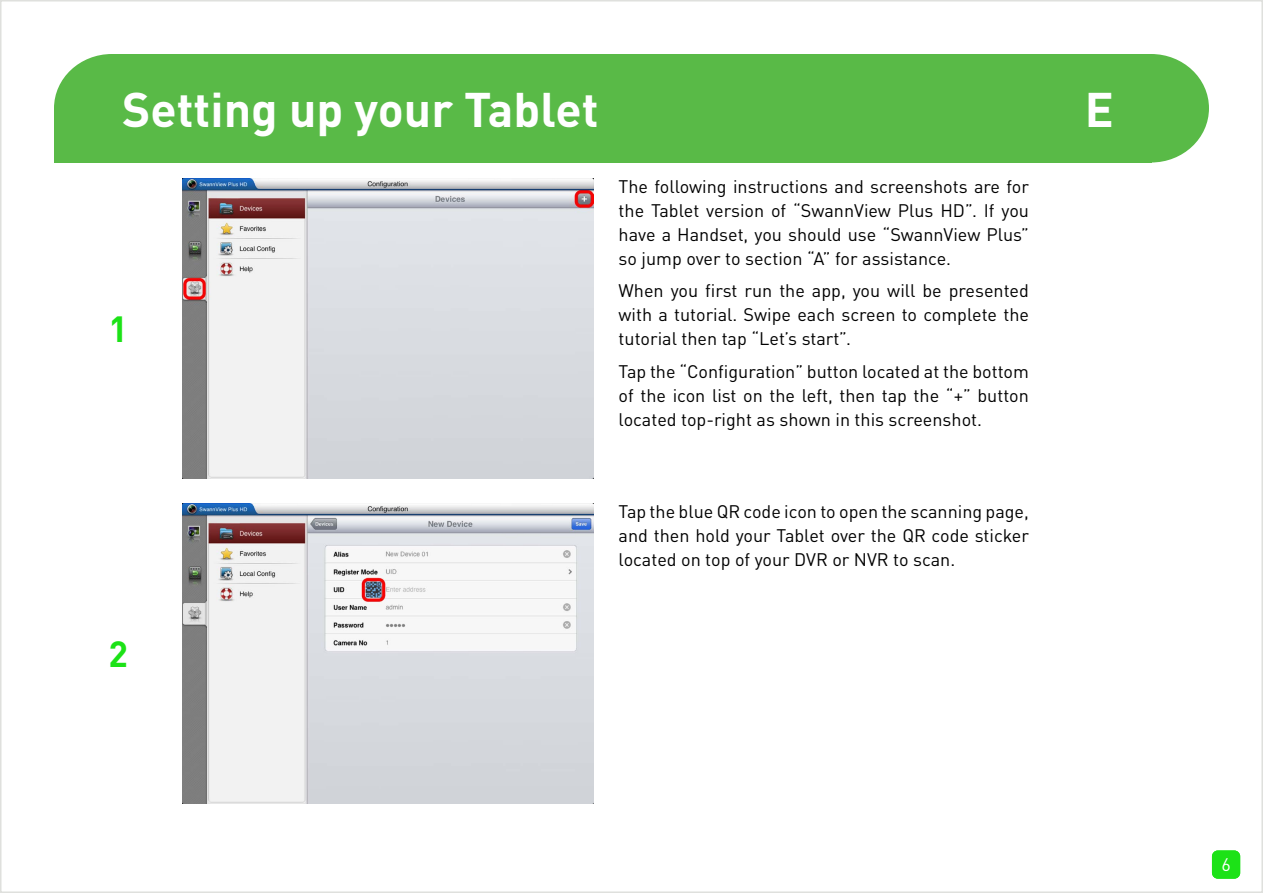
<style>
.page{position:relative;width:1263px;height:893px;background:#fff}
.page>*{position:absolute;margin:0;border:0;box-sizing:border-box;transform-origin:0 0}
.t1{font:700 48px "DIN Pro";color:#fff}
.t2{font:700 36px "DIN Pro";color:#1ce217}
.t3{font:18px/24px "DIN Pro";color:#000;text-align:justify}
.t4{font:18px "DIN Pro";color:#fff}
</style>
<div class="page">
<div style="left:0;top:0;width:1263px;height:893px;background:#fff;border:2px solid #dfe0dd"></div>
<div style="left:1093px;top:54px;width:116px;height:109px;background:#59ba47;border-radius:50%"></div>
<div style="left:672px;top:54px;width:479px;height:109px;background:#59ba47"></div>
<div style="left:54px;top:54px;width:116px;height:109px;background:#59ba47;border-radius:50%"></div>
<div style="left:111px;top:54px;width:561px;height:109px;background:#59ba47"></div>
<div style="left:54px;top:108px;width:58px;height:55px;background:#59ba47"></div>
<img style="left:183px;top:179px;width:410px;height:299px">
<img style="left:183px;top:504px;width:410px;height:299px">
<div style="left:1212px;top:850px;width:28px;height:29px;background:#1ce217;border-radius:6px"></div>
<h1 class="t1" style="left:122px;top:69px;width:478px">Setting up your Tablet</h1>
<h1 class="t1" style="left:1085px;top:69px;width:31px">E</h1>
<h2 class="t2" style="left:109px;top:299px;width:21px">1</h2>
<h2 class="t2" style="left:109px;top:624px;width:21px">2</h2>
<p class="t3" style="left:619px;top:172px;width:412px">The following instructions and screenshots are for the Tablet version of “SwannView Plus HD”. If you have a Handset, you should use “SwannView Plus” so jump over to section “A” for assistance.</p>
<p class="t3" style="left:619px;top:277px;width:412px">When you first run the app, you will be presented with a tutorial. Swipe each screen to complete the tutorial then tap “Let’s start”.</p>
<p class="t3" style="left:619px;top:357px;width:412px">Tap the “Configuration” button located at the bottom of the icon list on the left, then tap the “+” button located top-right as shown in this screenshot.</p>
<p class="t3" style="left:619px;top:497px;width:412px">Tap the blue QR code icon to open the scanning page, and then hold your Tablet over the QR code sticker located on top of your DVR or NVR to scan.</p>
<p class="t4" style="left:1221px;top:850px;width:11px">8</p>
<p class="t4" style="left:1221px;top:850px;width:11px">6</p>
</div>
